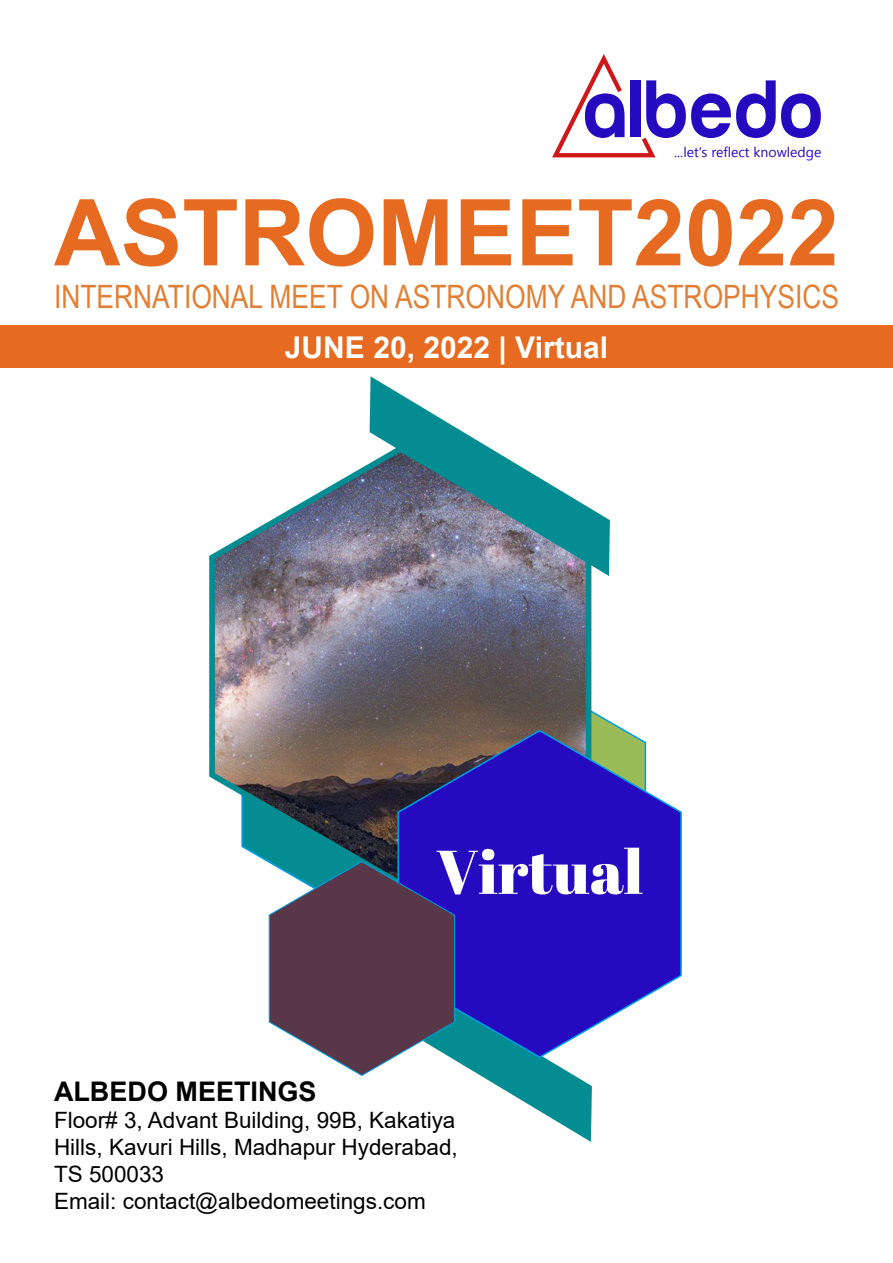
<style>
.page{position:relative;width:893px;height:1263px;background:#fff}
.page>*{position:absolute;margin:0;border:0;box-sizing:border-box;transform-origin:0 0}
.t1{font:700 92.25px "Arial";color:#e66a1f}
.t2{font:500 84.15px "Run";color:#260abf}
.t3{font:61.5px "Abril Fatface";color:#fff}
.t4{font:32.25px "Arial Narrow";color:#e17f34}
.t5{font:700 30px "Arial";color:#fff}
.t6{font:700 27px "Arial";color:#000}
.t7{font:22.5px/27px "Arial";color:#000}
.t8{font:13.95px "Segoe UI Emoji";color:#260abf}
</style>
<div class="page">
<svg style="left:456px;top:1059px;width:136px;height:83px"></svg>
<img style="left:209px;top:463px;width:387px;height:399px">
<svg style="left:397px;top:729px;width:285px;height:330px;background:#4434b8"></svg>
<svg style="left:268px;top:860px;width:188px;height:216px;background:#66576f"></svg>
<svg style="left:370px;top:376px;width:240px;height:200px"></svg>
<svg style="left:552px;top:54px;width:104px;height:104px"></svg>
<div style="left:0;top:325px;width:893px;height:43px;background:#e66a1f"></div>
<h2 class="t2" style="left:582px;top:77px;width:242px">albedo</h2>
<p class="t8" style="left:683px;top:144px;width:26px">● ▼▲</p>
<p class="t8" style="left:728px;top:144px;width:64px">● ▼ ■□●</p>
<h1 class="t1" style="left:54px;top:168px;width:786px">ASTROMEET2022</h1>
<h3 class="t4" style="left:54px;top:273px;width:786px">INTERNATIONAL MEET ON ASTRONOMY AND ASTROPHYSICS</h3>
<h3 class="t5" style="left:285px;top:326px;width:325px">JUNE 20, 2022 | Virtual</h3>
<h3 class="t3" style="left:436px;top:829px;width:208px">Virtual</h3>
<p class="t6" style="left:54px;top:1072px;width:264px">ALBEDO MEETINGS</p>
<p class="t7" style="left:54px;top:1106px;width:405px">Floor# 3, Advant Building, 99B, Kakatiya<br>Hills, Kavuri Hills, Madhapur Hyderabad,<br>TS 500033<br>Email: contact@albedomeetings.com</p>
</div>
